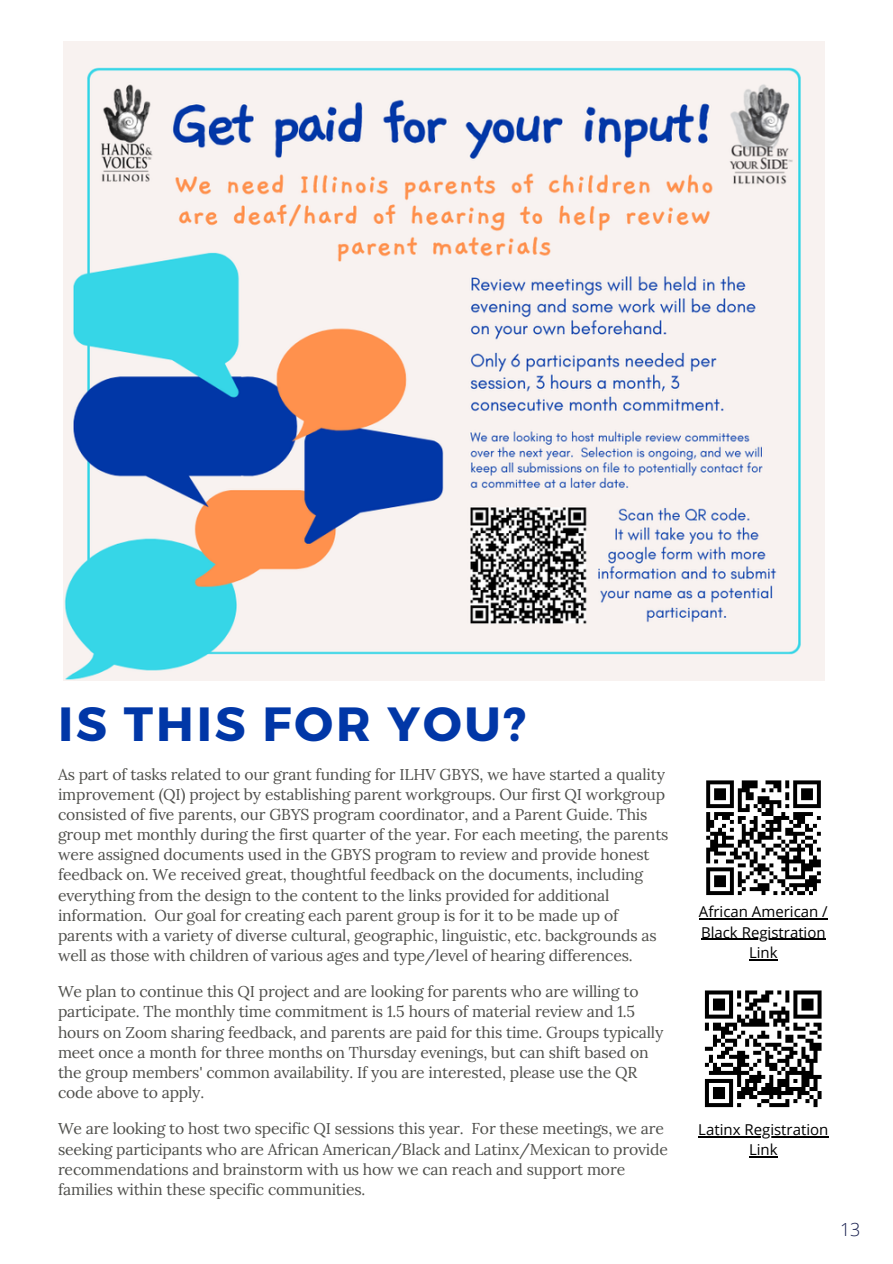
<style>
.page{position:relative;width:893px;height:1264px;background:#fff}
.page>*{position:absolute;margin:0;border:0;box-sizing:border-box;transform-origin:0 0}
.t1{font:700 48px "Montserrat";letter-spacing:.06em;color:#0137a7}
.t2{font:300 18px "Open Sans";color:#141b4b}
.t3{font:15.75px/20.1px "Lora";letter-spacing:-.01em;color:#4f4f4b}
.t4{font:15px "Open Sans";color:#000}
</style>
<div class="page">
<svg style="left:704px;top:990px;width:118px;height:118px"></svg>
<svg style="left:706px;top:780px;width:115px;height:116px"></svg>
<img style="left:63px;top:41px;width:761px;height:639px">
<hr style="left:698px;top:1136px;width:130px;height:1px;background:#000">
<svg style="left:749px;top:1156px;width:28px;height:1px"></svg>
<hr style="left:698px;top:918px;width:129px;height:1px;background:#000">
<hr style="left:701px;top:938px;width:124px;height:1px;background:#000">
<svg style="left:749px;top:959px;width:28px;height:1px"></svg>
<p class="t1" style="left:58px;top:692px;width:470px">IS THIS FOR YOU?</p>
<p class="t3" style="left:58px;top:763px;width:612px">As part of tasks related to our grant funding for ILHV GBYS, we have started a quality improvement (QI) project by establishing parent workgroups. Our first QI workgroup consisted of five parents, our GBYS program coordinator, and a Parent Guide. This group met monthly during the first quarter of the year. For each meeting, the parents were assigned documents used in the GBYS program to review and provide honest feedback on. We received great, thoughtful feedback on the documents, including everything from the design to the content to the links provided for additional information. Our goal for creating each parent group is for it to be made up of parents with a variety of diverse cultural, geographic, linguistic, etc. backgrounds as well as those with children of various ages and type/level of hearing differences.</p>
<p class="t3" style="left:58px;top:981px;width:607px">We plan to continue this QI project and are looking for parents who are willing to participate. The monthly time commitment is 1.5 hours of material review and 1.5 hours on Zoom sharing feedback, and parents are paid for this time. Groups typically meet once a month for three months on Thursday evenings, but can shift based on the group members' common availability. If you are interested, please use the QR code above to apply.</p>
<p class="t3" style="left:58px;top:1118px;width:611px">We are looking to host two specific QI sessions this year. For these meetings, we are seeking participants who are African American/Black and Latinx/Mexican to provide recommendations and brainstorm with us how we can reach and support more families within these specific communities.</p>
<p class="t4" style="left:698px;top:1119px;width:131px">Latinx Registration</p>
<p class="t4" style="left:698px;top:901px;width:130px">African American /</p>
<p class="t4" style="left:701px;top:921px;width:126px">Black Registration</p>
<p class="t4" style="left:749px;top:941px;width:30px">Link</p>
<p class="t4" style="left:749px;top:1139px;width:30px">Link</p>
<p class="t2" style="left:840px;top:1216px;width:22px">13</p>
</div>
